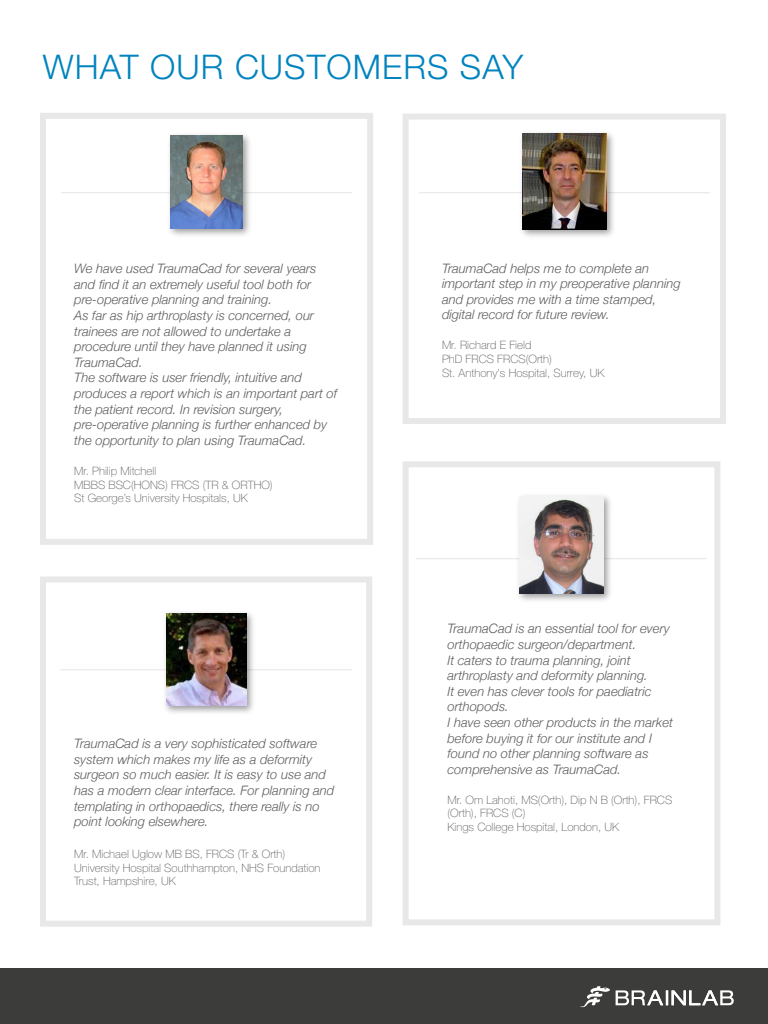
<style>
.page{position:relative;width:768px;height:1024px;background:#fff}
.page>*{position:absolute;margin:0;border:0;box-sizing:border-box;transform-origin:0 0}
.t1{font:300 34px "Helvetica Neue LT Pro";letter-spacing:.03em;color:#0083bf}
.t2{font:italic 300 13px/15.6px "Helvetica Neue";color:#5d5d5d}
.t3{font:100 11.5px/13.8px "Helvetica Neue LT Pro";color:#5d5d5d}
</style>
<div class="page">
<div style="left:0;top:969px;width:768px;height:55px;background:#3c3c3b"></div>
<svg style="left:580px;top:986px;width:30px;height:22px"></svg>
<svg style="left:616px;top:990px;width:118px;height:15px"></svg>
<div style="left:40px;top:113px;width:333px;height:432px;border:6px solid #e8e8e8"></div>
<div style="left:403px;top:114px;width:323px;height:310px;border:6px solid #e8e8e8"></div>
<hr style="left:61px;top:192px;width:291px;height:1px;background:#e5e5e5">
<hr style="left:419px;top:192px;width:291px;height:1px;background:#e5e5e5">
<img style="left:168px;top:134px;width:83px;height:102px">
<img style="left:170px;top:135px;width:73px;height:93px">
<img style="left:520px;top:132px;width:95px;height:105px">
<img style="left:522px;top:134px;width:84px;height:96px">
<div style="left:403px;top:461px;width:317px;height:464px;border:6px solid #e8e8e8"></div>
<hr style="left:416px;top:558px;width:291px;height:1px;background:#e5e5e5">
<div style="left:40px;top:577px;width:332px;height:350px;border:6px solid #e8e8e8"></div>
<hr style="left:60px;top:669px;width:292px;height:1px;background:#e5e5e5">
<img style="left:163px;top:612px;width:92px;height:101px">
<img style="left:166px;top:613px;width:80px;height:93px">
<img style="left:517px;top:495px;width:95px;height:106px">
<img style="left:519px;top:496px;width:85px;height:97px">
<h1 class="t1" style="left:43px;top:47px;width:482px">WHAT OUR CUSTOMERS SAY</h1>
<p class="t2" style="left:74px;top:260px;width:264px">We have used TraumaCad for several years and find it an extremely useful tool both for pre-operative planning and training.<br>As far as hip arthroplasty is concerned, our trainees are not allowed to undertake a procedure until they have planned it using TraumaCad.<br>The software is user friendly, intuitive and produces a report which is an important part of the patient record. In revision surgery, pre-operative planning is further enhanced by the opportunity to plan using TraumaCad.</p>
<p class="t3" style="left:74px;top:464px;width:200px">Mr. Philip Mitchell<br>MBBS BSC(HONS) FRCS (TR &amp; ORTHO)<br>St George’s University Hospitals, UK</p>
<p class="t2" style="left:74px;top:735px;width:262px">TraumaCad is a very sophisticated software system which makes my life as a deformity surgeon so much easier. It is easy to use and has a modern clear interface. For planning and templating in orthopaedics, there really is no point looking elsewhere.</p>
<p class="t3" style="left:74px;top:847px;width:248px">Mr. Michael Uglow MB BS, FRCS (Tr &amp; Orth)<br>University Hospital Southhampton, NHS Foundation<br>Trust, Hampshire, UK</p>
<p class="t2" style="left:442px;top:259px;width:240px">TraumaCad helps me to complete an important step in my preoperative planning and provides me with a time stamped, digital record for future review.</p>
<p class="t3" style="left:442px;top:338px;width:164px">Mr. Richard E Field<br>PhD FRCS FRCS(Orth)<br>St. Anthony's Hospital, Surrey, UK</p>
<p class="t2" style="left:448px;top:620px;width:227px">TraumaCad is an essential tool for every orthopaedic surgeon/department.<br>It caters to trauma planning, joint arthroplasty and deformity planning.<br>It even has clever tools for paediatric orthopods.<br>I have seen other products in the market before buying it for our institute and I found no other planning software as comprehensive as TraumaCad.</p>
<p class="t3" style="left:448px;top:792px;width:226px">Mr. Om Lahoti, MS(Orth), Dip N B (Orth), FRCS (Orth), FRCS (C)<br>Kings College Hospital, London, UK</p>
</div>
